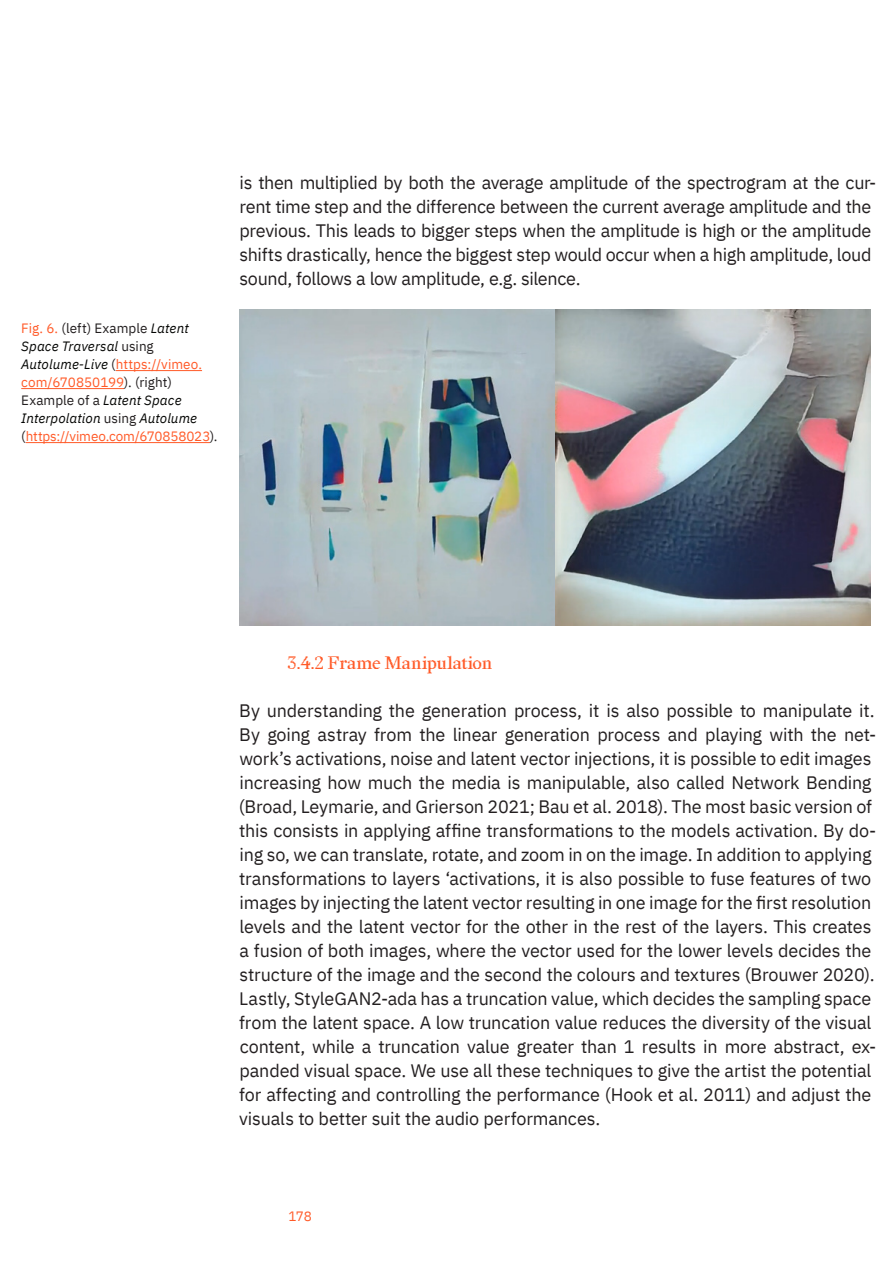
<style>
.page{position:relative;width:893px;height:1263px;background:#fff}
.page>*{position:absolute;margin:0;border:0;box-sizing:border-box;transform-origin:0 0}
.Text{font:18px/24px "IBM Plex Sans";letter-spacing:-.01em;color:#231f20}
.Subtitles_2{font:18px "Redaction 35";letter-spacing:.015em;color:#ff5a28}
.Notes{font:italic 13.5px/18px "IBM Plex Sans";letter-spacing:.005em;color:#040503}
.t1{font:13.5px "IBM Plex Sans";color:#ff5a28}
.s1{font-style:normal;color:#ff5a28}
.s2{font-style:normal;color:#231f20}
</style>
<div class="page">
<img style="left:239px;top:309px;width:632px;height:316px">
<hr style="left:116px;top:370px;width:86px;height:1px;background:#ff5a28">
<hr style="left:21px;top:388px;width:103px;height:1px;background:#ff5a28">
<hr style="left:26px;top:442px;width:184px;height:1px;background:#ff5a28">
<p class="Notes" style="left:21px;top:318px;width:198px"><span class="s1">Fig. 6.</span> <span class="s2">(left) Example</span> Latent<br>Space Traversal <span class="s2">using<br></span>Autolume-Live <span class="s2">(</span><span class="s1">https://vimeo. com/670850199</span><span class="s2">). (right)<br>Example of a</span> Latent Space<br>Interpolation <span class="s2">using</span> Autolume <span class="s2">(</span><span class="s1">https://vimeo.com/670858023</span><span class="s2">).</span></p>
<p class="Text" style="left:239px;top:169px;width:638px">is then multiplied by both the average amplitude of the spectrogram at the cur&shy;rent time step and the difference between the current average amplitude and the previous. This leads to bigger steps when the amplitude is high or the amplitude shifts drastically, hence the biggest step would occur when a high amplitude, loud sound, follows a low amplitude, e.g. silence.</p>
<p class="Subtitles_2" style="left:288px;top:652px;width:206px">3.4.2 Frame Manipulation</p>
<p class="Text" style="left:239px;top:697px;width:639px">By understanding the generation process, it is also possible to manipulate it.<br>By going astray from the linear generation process and playing with the net&shy;work’s activations, noise and latent vector injections, it is possible to edit images increasing how much the media is manipulable, also called Network Bending (Broad, Leymarie, and Grierson 2021; Bau et al. 2018). The most basic version of this consists in applying affine transformations to the models activation. By do&shy;ing so, we can translate, rotate, and zoom in on the image. In addition to applying transformations to layers ‘activations, it is also possible to fuse features of two images by injecting the latent vector resulting in one image for the first resolution levels and the latent vector for the other in the rest of the layers. This creates a fusion of both images, where the vector used for the lower levels decides the structure of the image and the second the colours and textures (Brouwer 2020).<br>Lastly, StyleGAN2-ada has a truncation value, which decides the sampling space from the latent space. A low truncation value reduces the diversity of the visual content, while a truncation value greater than 1 results in more abstract, ex&shy;panded visual space. We use all these techniques to give the artist the potential for affecting and controlling the performance (Hook et al. 2011) and adjust the visuals to better suit the audio performances.</p>
<p class="t1" style="left:288px;top:1206px;width:25px">178</p>
</div>
